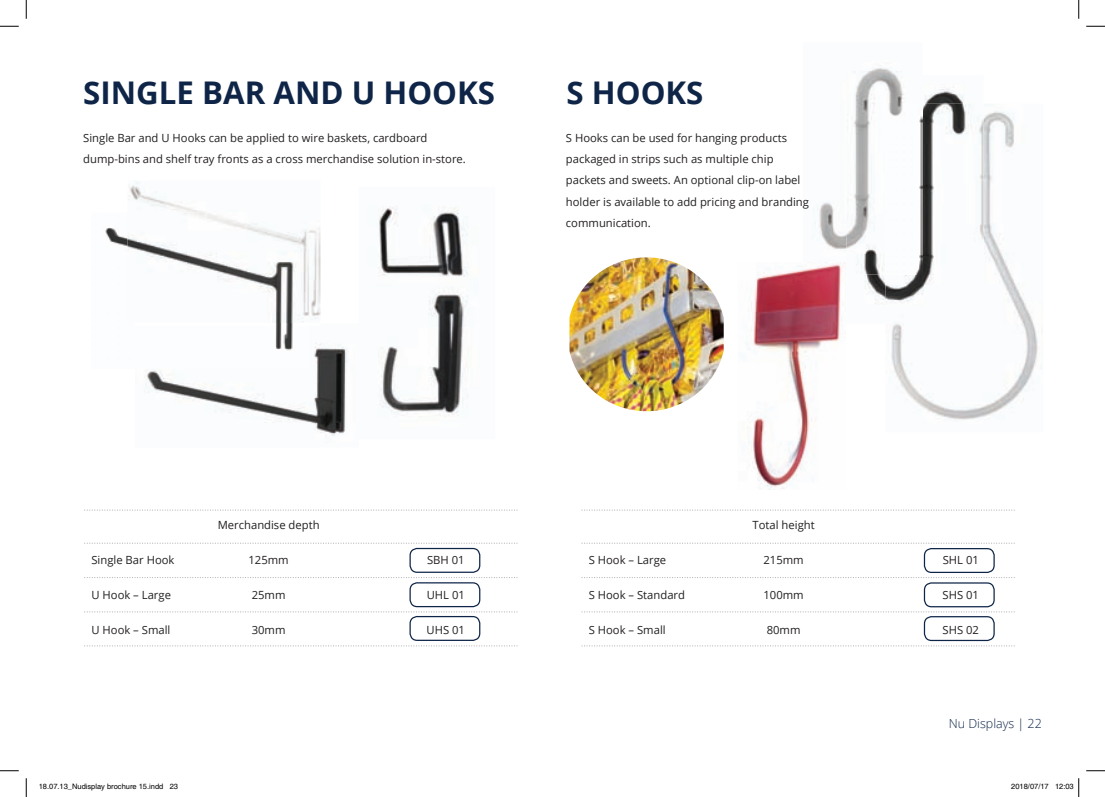
<style>
.page{position:relative;width:1105px;height:797px;background:#fff}
.page>*{position:absolute;margin:0;border:0;box-sizing:border-box;transform-origin:0 0}
.t1{font:700 31.25px "Open Sans";color:#0e2548}
.t2{font:300 12.5px "Open Sans";color:#0e2548}
.t3{font:11.25px/21.2px "Open Sans";color:#231f20}
.t4{font:7.5px "Helvetica";color:#000}
</style>
<div class="page">
<img style="left:817px;top:65px;width:85px;height:186px">
<svg style="left:85px;top:611px;width:433px;height:1px"></svg>
<svg style="left:85px;top:577px;width:433px;height:1px"></svg>
<svg style="left:85px;top:542px;width:433px;height:2px"></svg>
<svg style="left:87px;top:509px;width:431px;height:1px"></svg>
<svg style="left:85px;top:645px;width:433px;height:1px"></svg>
<svg style="left:582px;top:611px;width:433px;height:1px"></svg>
<svg style="left:582px;top:577px;width:433px;height:1px"></svg>
<svg style="left:582px;top:542px;width:433px;height:2px"></svg>
<svg style="left:582px;top:509px;width:433px;height:1px"></svg>
<svg style="left:582px;top:645px;width:433px;height:1px"></svg>
<img style="left:378px;top:206px;width:90px;height:210px">
<img style="left:144px;top:343px;width:203px;height:93px">
<img style="left:128px;top:181px;width:193px;height:139px">
<img style="left:105px;top:227px;width:23px;height:20px">
<img style="left:144px;top:325px;width:165px;height:43px">
<img style="left:128px;top:212px;width:181px;height:113px">
<img style="left:891px;top:104px;width:147px;height:316px">
<img style="left:569px;top:257px;width:155px;height:154px">
<img style="left:747px;top:262px;width:98px;height:227px">
<div style="left:409px;top:548px;width:71px;height:25px;border:1px solid #0e2548;border-radius:7px"></div>
<div style="left:924px;top:548px;width:71px;height:25px;border:1px solid #0e2548;border-radius:7px"></div>
<div style="left:409px;top:582px;width:71px;height:25px;border:1px solid #0e2548;border-radius:7px"></div>
<div style="left:924px;top:582px;width:71px;height:25px;border:1px solid #0e2548;border-radius:7px"></div>
<div style="left:409px;top:616px;width:71px;height:25px;border:1px solid #0e2548;border-radius:7px"></div>
<div style="left:924px;top:616px;width:71px;height:25px;border:1px solid #0e2548;border-radius:7px"></div>
<img style="left:864px;top:87px;width:100px;height:217px">
<img style="left:846px;top:75px;width:76px;height:199px">
<img style="left:885px;top:104px;width:98px;height:220px">
<img style="left:885px;top:104px;width:37px;height:170px">
<svg style="left:0;top:25px;width:19px;height:2px"></svg>
<svg style="left:1086px;top:25px;width:19px;height:2px"></svg>
<svg style="left:0;top:770px;width:19px;height:1px"></svg>
<svg style="left:1086px;top:770px;width:19px;height:1px"></svg>
<svg style="left:25px;top:0;width:2px;height:19px"></svg>
<svg style="left:25px;top:778px;width:2px;height:19px"></svg>
<svg style="left:1078px;top:0;width:1px;height:19px"></svg>
<svg style="left:1078px;top:778px;width:1px;height:19px"></svg>
<h1 class="t1" style="left:83px;top:71px;width:413px">SINGLE BAR AND U HOOKS</h1>
<p class="t3" style="left:83px;top:127px;width:384px">Single Bar and U Hooks can be applied to wire baskets, cardboard dump-bins and shelf tray fronts as a cross merchandise solution in-store.</p>
<h1 class="t1" style="left:566px;top:71px;width:138px">S HOOKS</h1>
<p class="t3" style="left:566px;top:127px;width:245px">S Hooks can be used for hanging products packaged in strips such as multiple chip packets and sweets. An optional clip-on label holder is available to add pricing and branding communication.</p>
<p class="t3" style="left:218px;top:514px;width:103px">Merchandise depth</p>
<p class="t3" style="left:91px;top:549px;width:85px">Single Bar Hook</p>
<p class="t3" style="left:249px;top:549px;width:42px">125mm</p>
<p class="t3" style="left:427px;top:549px;width:39px">SBH 01</p>
<p class="t3" style="left:91px;top:584px;width:81px">U Hook – Large</p>
<p class="t3" style="left:252px;top:584px;width:35px">25mm</p>
<p class="t3" style="left:427px;top:584px;width:40px">UHL 01</p>
<p class="t3" style="left:91px;top:619px;width:80px">U Hook – Small</p>
<p class="t3" style="left:252px;top:619px;width:35px">30mm</p>
<p class="t3" style="left:427px;top:619px;width:40px">UHS 01</p>
<p class="t3" style="left:752px;top:514px;width:64px">Total height</p>
<p class="t3" style="left:589px;top:549px;width:79px">S Hook – Large</p>
<p class="t3" style="left:763px;top:549px;width:42px">215mm</p>
<p class="t3" style="left:943px;top:549px;width:38px">SHL 01</p>
<p class="t3" style="left:589px;top:584px;width:98px">S Hook – Standard</p>
<p class="t3" style="left:763px;top:584px;width:42px">100mm</p>
<p class="t3" style="left:942px;top:584px;width:38px">SHS 01</p>
<p class="t3" style="left:589px;top:619px;width:78px">S Hook – Small</p>
<p class="t3" style="left:767px;top:619px;width:35px">80mm</p>
<p class="t3" style="left:943px;top:619px;width:38px">SHS 02</p>
<p class="t2" style="left:949px;top:714px;width:95px">Nu Displays | 22</p>
<p class="t4" style="left:39px;top:782px;width:141px">18.07.13_Nudisplay brochure 15.indd 23</p>
<p class="t4" style="left:1011px;top:782px;width:64px">2018/07/17 12:03</p>
</div>
